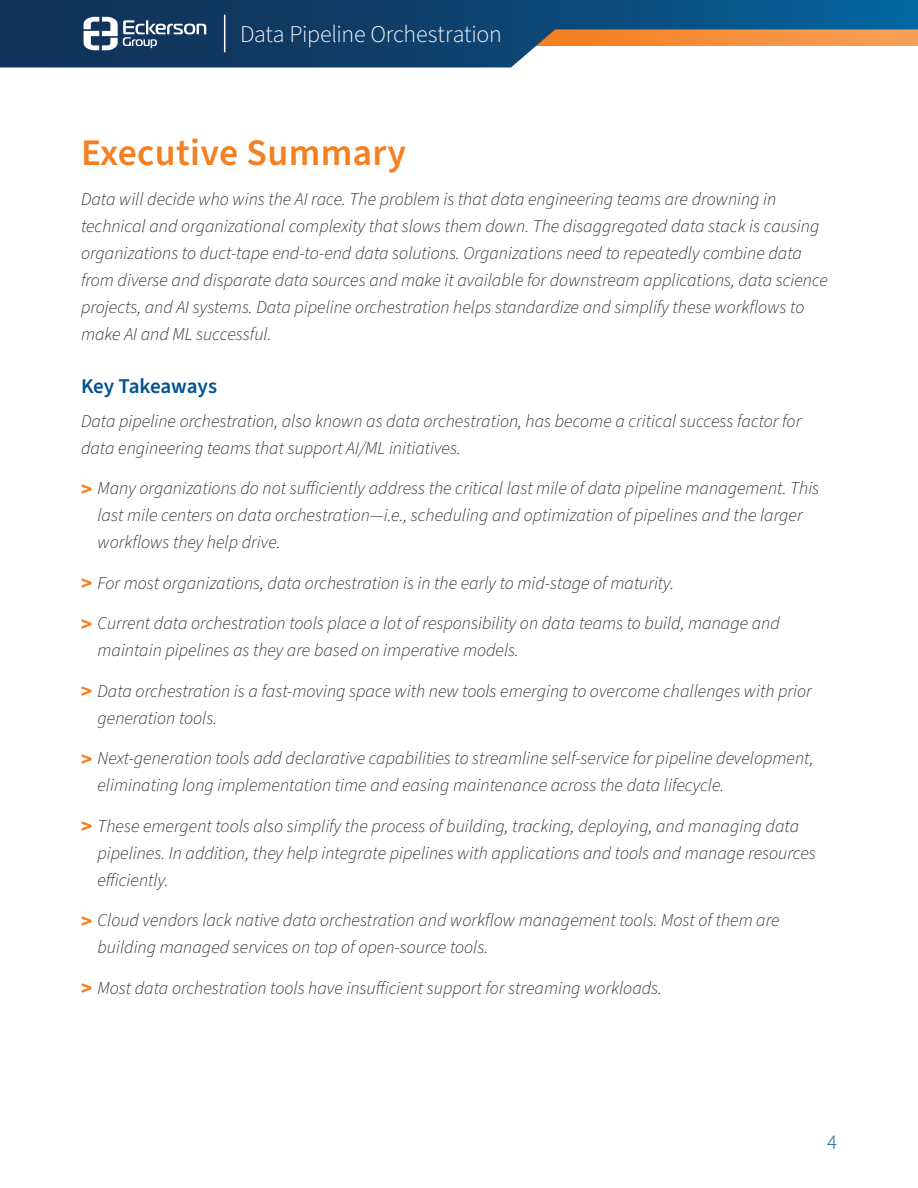
<style>
.page{position:relative;width:918px;height:1188px;background:#fff}
.page>*{position:absolute;margin:0;border:0;box-sizing:border-box;transform-origin:0 0}
.t1{font:600 37.5px "Source Sans Pro";letter-spacing:.01em;color:#f58021}
.t2{font:300 24px "Source Sans Pro";letter-spacing:-.01em;color:#fff}
.t3{font:600 21px "Source Sans Pro";letter-spacing:-.005em;color:#005291}
.t4{font:300 21px "Source Sans Pro";color:#005291}
.t5{font:italic 300 18px/27px "Source Sans Pro";color:#292829}
.s1{font-weight:700;font-style:normal;font-size:21px;color:#f58021}
</style>
<div class="page">
<svg style="left:0;top:0;width:918px;height:68px;background:#4b677f"></svg>
<svg style="left:84px;top:17px;width:122px;height:33px"></svg>
<hr style="left:224px;top:15px;width:1px;height:37px;background:#fff">
<h2 class="t2" style="left:240px;top:18px;width:263px">Data Pipeline Orchestration</h2>
<h1 class="t1" style="left:81px;top:127px;width:327px">Executive Summary</h1>
<p class="t5" style="left:81px;top:186px;width:749px">Data will decide who wins the AI race. The problem is that data engineering teams are drowning in technical and organizational complexity that slows them down. The disaggregated data stack is causing organizations to duct-tape end-to-end data solutions. Organizations need to repeatedly combine data from diverse and disparate data sources and make it available for downstream applications, data science projects, and AI systems. Data pipeline orchestration helps standardize and simplify these workflows to make AI and ML successful.</p>
<p class="t3" style="left:81px;top:372px;width:138px">Key Takeaways</p>
<p class="t5" style="left:81px;top:408px;width:722px">Data pipeline orchestration, also known as data orchestration, has become a critical success factor for data engineering teams that support AI/ML initiatives.</p>
<p class="t5" style="left:98px;top:475px;width:723px;text-indent:-16px"><span class="s1">&gt;</span> Many organizations do not sufficiently address the critical last mile of data pipeline management. This last mile centers on data orchestration—i.e., scheduling and optimization of pipelines and the larger workflows they help drive.</p>
<p class="t5" style="left:81px;top:570px;width:595px"><span class="s1">&gt;</span> For most organizations, data orchestration is in the early to mid-stage of maturity.</p>
<p class="t5" style="left:98px;top:610px;width:684px;text-indent:-16px"><span class="s1">&gt;</span> Current data orchestration tools place a lot of responsibility on data teams to build, manage and maintain pipelines as they are based on imperative models.</p>
<p class="t5" style="left:98px;top:678px;width:716px;text-indent:-16px"><span class="s1">&gt;</span> Data orchestration is a fast-moving space with new tools emerging to overcome challenges with prior generation tools.</p>
<p class="t5" style="left:98px;top:745px;width:718px;text-indent:-16px"><span class="s1">&gt;</span> Next-generation tools add declarative capabilities to streamline self-service for pipeline development, eliminating long implementation time and easing maintenance across the data lifecycle.</p>
<p class="t5" style="left:98px;top:813px;width:720px;text-indent:-16px"><span class="s1">&gt;</span> These emergent tools also simplify the process of building, tracking, deploying, and managing data pipelines. In addition, they help integrate pipelines with applications and tools and manage resources efficiently.</p>
<p class="t5" style="left:98px;top:907px;width:684px;text-indent:-16px"><span class="s1">&gt;</span> Cloud vendors lack native data orchestration and workflow management tools. Most of them are building managed services on top of open-source tools.</p>
<p class="t5" style="left:81px;top:975px;width:583px"><span class="s1">&gt;</span> Most data orchestration tools have insufficient support for streaming workloads.</p>
<p class="t4" style="left:827px;top:1128px;width:12px">4</p>
</div>
